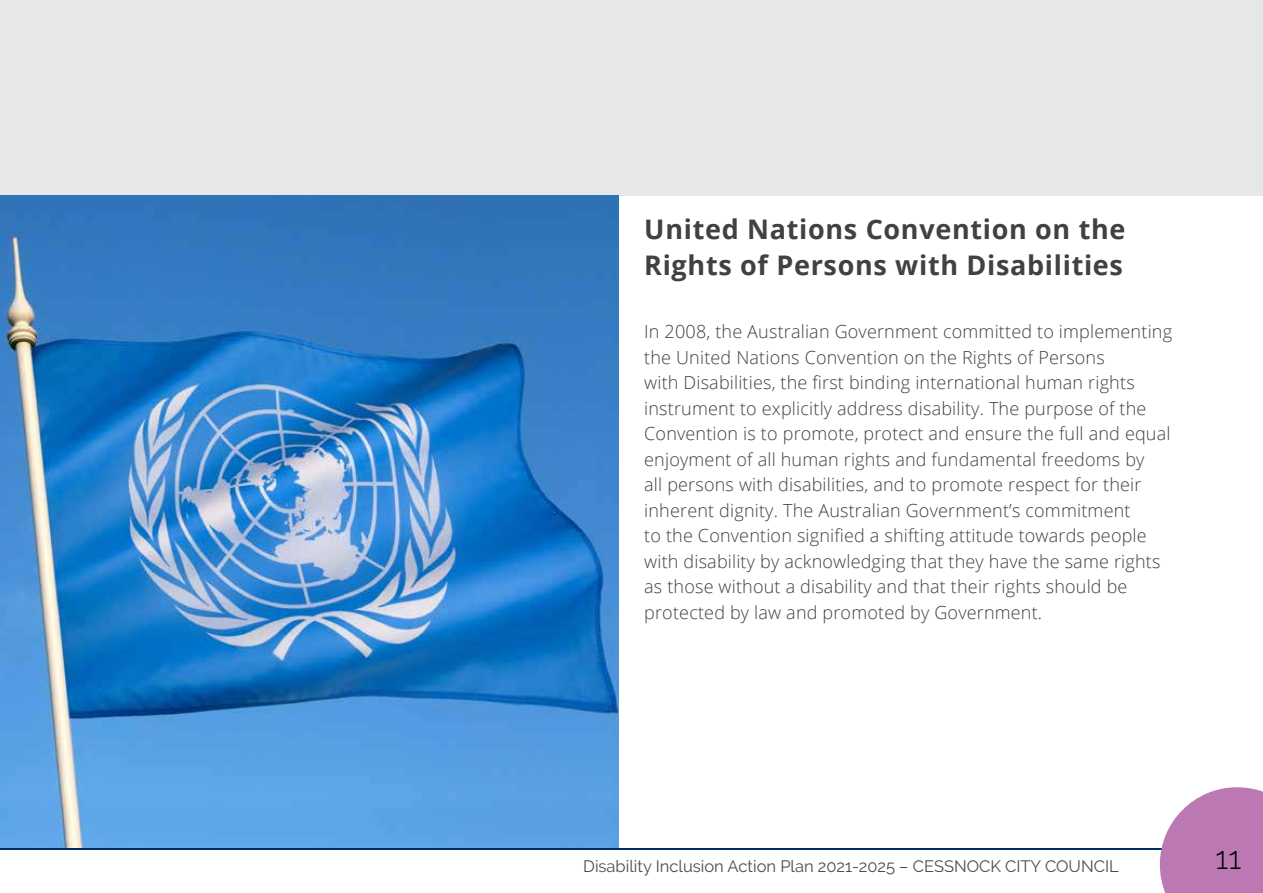
<style>
.page{position:relative;width:1263px;height:893px;background:#fff}
.page>*{position:absolute;margin:0;border:0;box-sizing:border-box;transform-origin:0 0}
.t1{font:300 31.5px "Raleway";color:#000}
.Body_Heading{font:700 27px/36px "Open Sans";letter-spacing:.025em;color:#414042}
.Body_Text{font:300 18px/25.5px "Open Sans";letter-spacing:.01em;color:#414042}
.t2{font:16.5px "Raleway";color:#4d4d4f}
</style>
<div class="page">
<div style="left:0;top:0;width:1263px;height:196px;background:#e6e7e8"></div>
<img style="left:0;top:196px;width:619px;height:652px">
<hr style="left:0;top:848px;width:1210px;height:2px;background:#002d62">
<svg style="left:1160px;top:787px;width:103px;height:106px;background:#c389bc"></svg>
<p class="Body_Heading" style="left:644px;top:211px;width:483px">United Nations Convention on the<br>Rights of Persons with Disabilities</p>
<p class="Body_Text" style="left:644px;top:318px;width:529px">In 2008, the Australian Government committed to implementing the United Nations Convention on the Rights of Persons<br>with Disabilities, the first binding international human rights instrument to explicitly address disability. The purpose of the Convention is to promote, protect and ensure the full and equal enjoyment of all human rights and fundamental freedoms by<br>all persons with disabilities, and to promote respect for their inherent dignity. The Australian Government’s commitment<br>to the Convention signified a shifting attitude towards people with disability by acknowledging that they have the same rights as those without a disability and that their rights should be protected by law and promoted by Government.</p>
<p class="t2" style="left:583px;top:857px;width:537px">Disability Inclusion Action Plan 2021-2025 – CESSNOCK CITY COUNCIL</p>
<h1 class="t1" style="left:1215px;top:839px;width:27px">11</h1>
</div>
